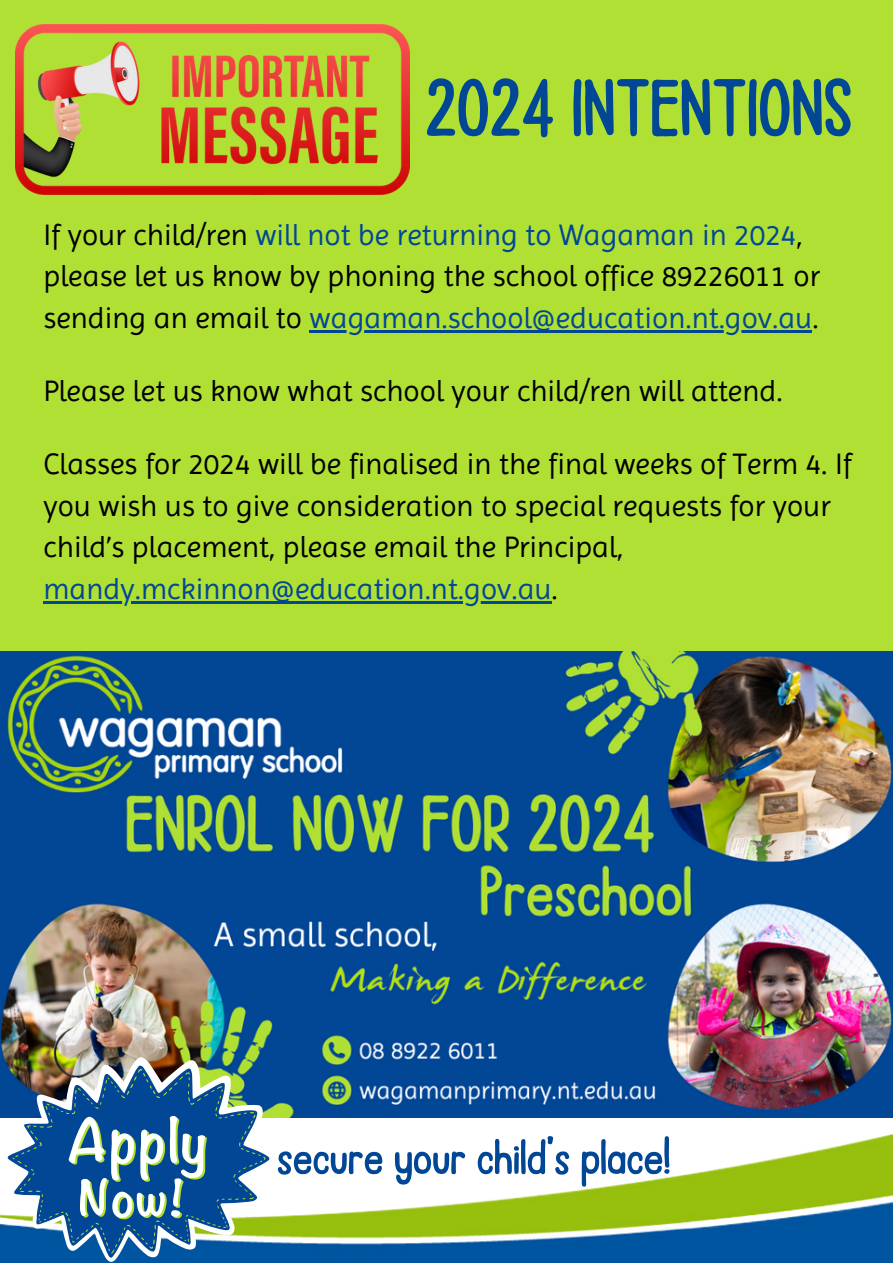
<style>
.page{position:relative;width:893px;height:1264px;background:#fff}
.page>*{position:absolute;margin:0;border:0;box-sizing:border-box;transform-origin:0 0}
.t1{font:85.5px "Ballpoint";color:#014796}
.t2{font:52.5px "Ballpoint";color:#014796}
.t3{font:30px/41.5px "Imprima";color:#000}
.s1{color:#014796}
</style>
<div class="page">
<div style="left:0;top:0;width:892px;height:677px;background:#b1e035"></div>
<img style="left:277px;top:1134px;width:615px;height:128px">
<img style="left:15px;top:24px;width:395px;height:170px">
<img style="left:0;top:651px;width:892px;height:466px">
<img style="left:0;top:1056px;width:277px;height:206px">
<svg style="left:7px;top:1065px;width:263px;height:192px"></svg>
<svg style="left:12px;top:1068px;width:253px;height:185px;fill:#014796"></svg>
<svg style="left:69px;top:1115px;width:136px;height:102px"></svg>
<hr style="left:309px;top:330px;width:503px;height:2px;background:#014796">
<hr style="left:43px;top:601px;width:508px;height:2px;background:#014796">
<p class="t1" style="left:425px;top:67px;width:428px">2024 INTENTIONS</p>
<p class="t3" style="left:43px;top:214px;width:778px">If your child/ren <span class="s1">will not be returning to Wagaman in 2024</span>, please let us know by phoning the school office 89226011 or sending an email to <span class="s1">wagaman.school@education.nt.gov.au</span>.</p>
<p class="t3" style="left:43px;top:370px;width:740px">Please let us know what school your child/ren will attend.</p>
<p class="t3" style="left:43px;top:443px;width:809px">Classes for 2024 will be finalised in the final weeks of Term 4. If you wish us to give consideration to special requests for your child’s placement, please email the Principal, <span class="s1">mandy.mckinnon@education.nt.gov.au</span>.</p>
<p class="t2" style="left:277px;top:1131px;width:395px">secure your child’s place!</p>
</div>
